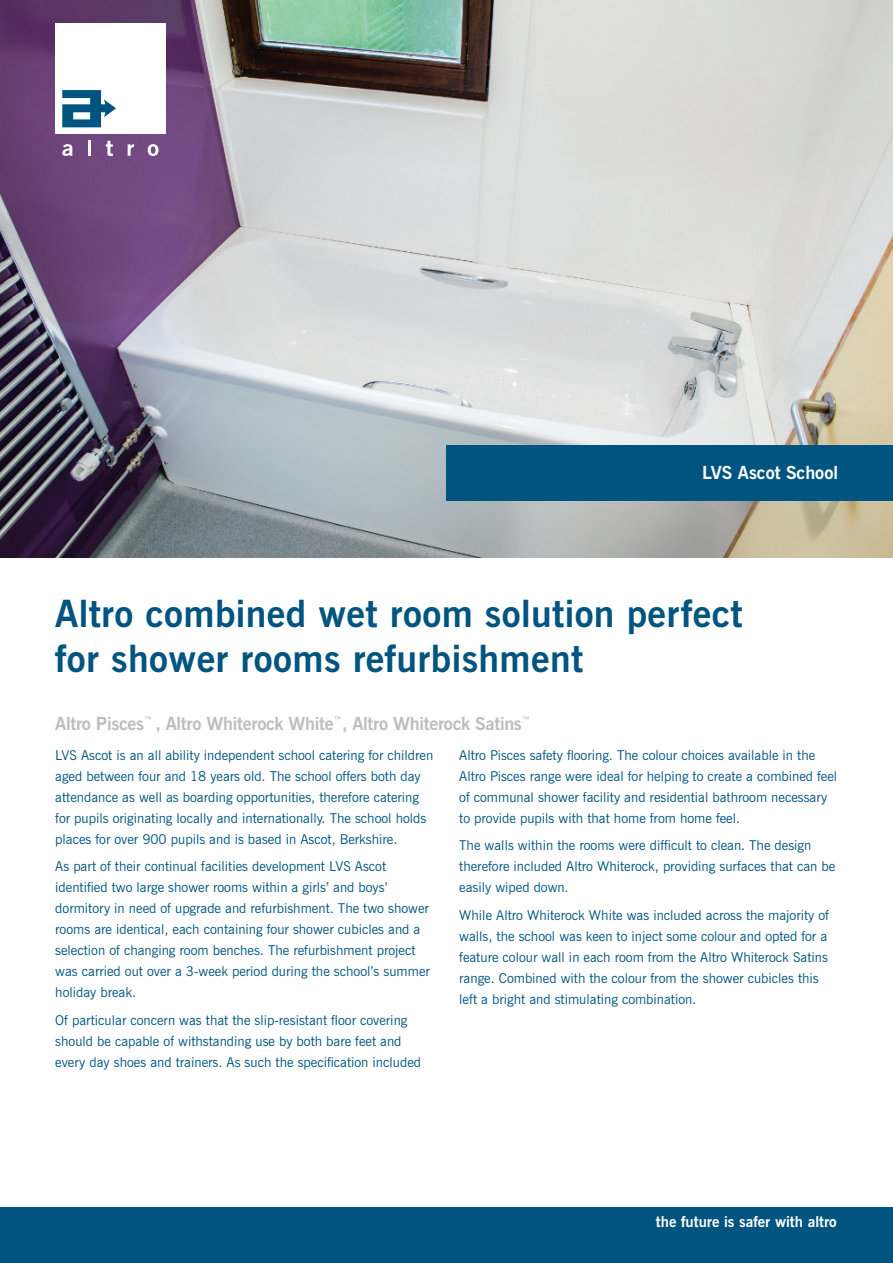
<style>
.page{position:relative;width:893px;height:1263px;background:#fff}
.page>*{position:absolute;margin:0;border:0;box-sizing:border-box;transform-origin:0 0}
.t1{font:700 37.5px/45px "News Gothic BT";letter-spacing:.01em;color:#005480}
.t2{font:700 18px "News Gothic BT";letter-spacing:-.015em;color:#bcbdc0}
.t3{font:700 18px "News Gothic BT";color:#fff}
.t4{font:700 15px "News Gothic BT";color:#fff}
.t5{font:13.5px/21px "News Gothic BT";color:#005480}
</style>
<div class="page">
<img style="left:0;top:0;width:893px;height:557px">
<div style="left:447px;top:445px;width:446px;height:56px;background:#005480"></div>
<div style="left:0;top:1208px;width:893px;height:55px;background:#005480"></div>
<div style="left:55px;top:23px;width:111px;height:111px;background:#fff"></div>
<svg style="left:62px;top:144px;width:11px;height:12px"></svg>
<hr style="left:88px;top:140px;width:3px;height:16px;background:#fff">
<svg style="left:106px;top:141px;width:7px;height:15px"></svg>
<svg style="left:128px;top:144px;width:6px;height:12px"></svg>
<svg style="left:148px;top:144px;width:10px;height:12px"></svg>
<svg style="left:62px;top:90px;width:54px;height:37px"></svg>
<h2 class="t3" style="left:702px;top:462px;width:137px">LVS Ascot School</h2>
<h1 class="t1" style="left:55px;top:591px;width:689px">Altro combined wet room solution perfect for shower rooms refurbishment</h1>
<h2 class="t2" style="left:55px;top:712px;width:477px">Altro Pisces<sup>™</sup> , Altro Whiterock White<sup>™</sup>, Altro Whiterock Satins<sup>™</sup></h2>
<p class="t5" style="left:55px;top:744px;width:380px">LVS Ascot is an all ability independent school catering for children aged between four and 18 years old. The school offers both day attendance as well as boarding opportunities, therefore catering for pupils originating locally and internationally. The school holds places for over 900 pupils and is based in Ascot, Berkshire.</p>
<p class="t5" style="left:55px;top:856px;width:376px">As part of their continual facilities development LVS Ascot identified two large shower rooms within a girls’ and boys’ dormitory in need of upgrade and refurbishment. The two shower rooms are identical, each containing four shower cubicles and a selection of changing room benches. The refurbishment project was carried out over a 3-week period during the school’s summer holiday break.</p>
<p class="t5" style="left:55px;top:1009px;width:367px">Of particular concern was that the slip-resistant floor covering should be capable of withstanding use by both bare feet and every day shoes and trainers. As such the specification included</p>
<p class="t5" style="left:459px;top:744px;width:379px">Altro Pisces safety flooring. The colour choices available in the Altro Pisces range were ideal for helping to create a combined feel of communal shower facility and residential bathroom necessary to provide pupils with that home from home feel.</p>
<p class="t5" style="left:459px;top:835px;width:378px">The walls within the rooms were difficult to clean. The design therefore included Altro Whiterock, providing surfaces that can be easily wiped down.</p>
<p class="t5" style="left:459px;top:904px;width:371px">While Altro Whiterock White was included across the majority of walls, the school was keen to inject some colour and opted for a feature colour wall in each room from the Altro Whiterock Satins range. Combined with the colour from the shower cubicles this left a bright and stimulating combination.</p>
<p class="t4" style="left:656px;top:1213px;width:182px">the future is safer with altro</p>
</div>
